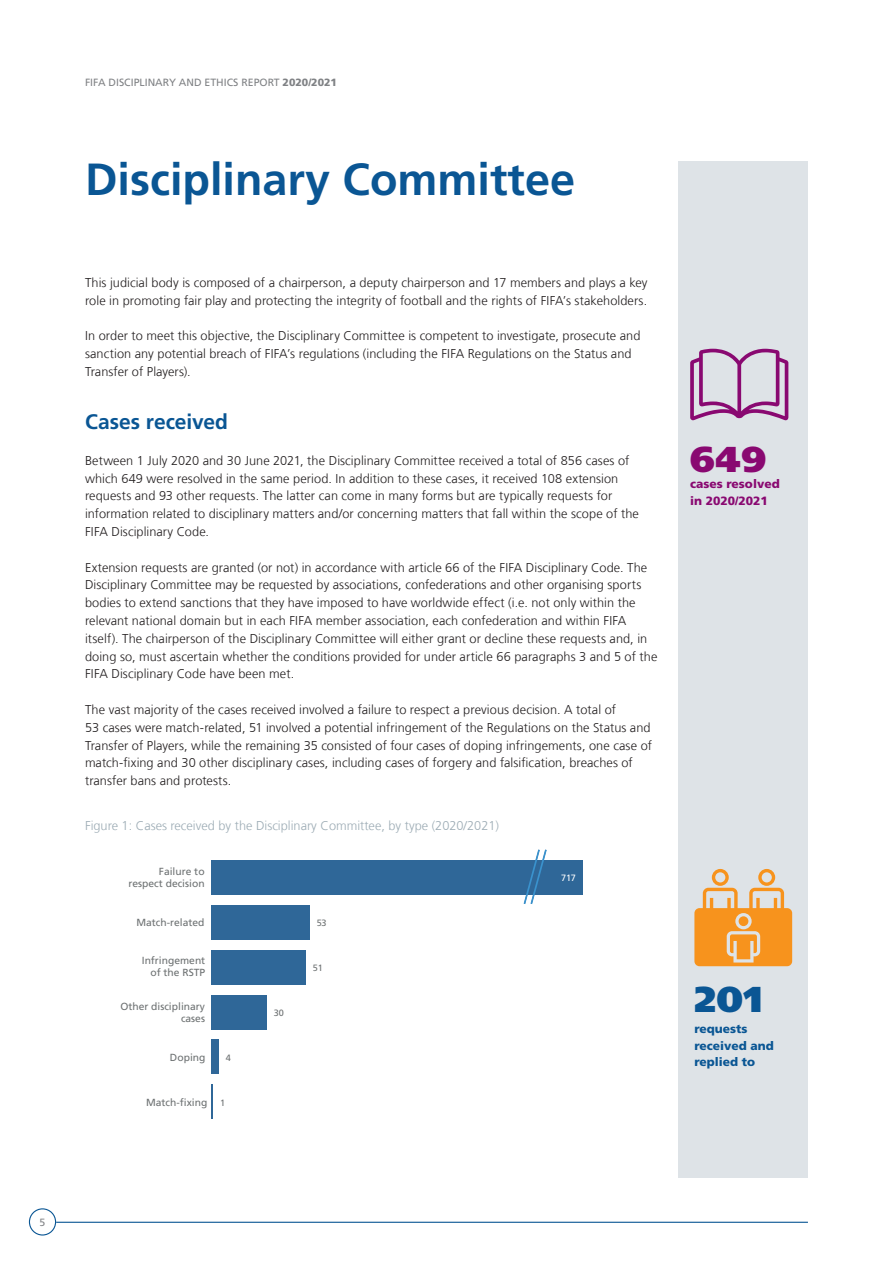
<style>
.page{position:relative;width:893px;height:1263px;background:#fff}
.page>*{position:absolute;margin:0;border:0;box-sizing:border-box;transform-origin:0 0}
.t1{font:700 45px "Frutiger LT Com";color:#0a5694}
.t2{font:900 36px "Frutiger LT Pro";color:#890971}
.t3{font:900 36px "Frutiger LT Pro";color:#0a5694}
.t4{font:700 21px "Frutiger LT Com";color:#0a5694}
.t5{font:300 12.75px/17.9px "Frutiger LT Com";letter-spacing:.005em;color:#231f20}
.t6{font:300 12.75px "Frutiger LT Com";color:#9dacb5}
.t7{font:900 12px/16.5px "Frutiger LT Pro";color:#0a5694}
.t8{font:900 12px/16.5px "Frutiger LT Pro";color:#890971}
.t9{font:10.5px "Frutiger LT Com";color:#808285}
.t10{font:10.35px/12.3px "Frutiger LT Com";color:#6d7172;text-align:right}
.t11{font:10.35px "Frutiger LT Com";color:#bcbfc0}
.t12{font:9.15px "Frutiger LT Com";color:#6d7172}
.t13{font:9.15px "Frutiger LT Com";color:#fff}
.s1{font-weight:900}
</style>
<div class="page">
<hr style="left:56px;top:1222px;width:752px;height:1px;background:#0a5694">
<div style="left:29px;top:1208px;width:27px;height:27px;border:1px solid #0a5694;border-radius:50%"></div>
<div style="left:211px;top:860px;width:372px;height:34px;background:#2f6798"></div>
<div style="left:211px;top:905px;width:99px;height:34px;background:#2f6798"></div>
<div style="left:211px;top:949px;width:95px;height:35px;background:#2f6798"></div>
<div style="left:211px;top:994px;width:56px;height:35px;background:#2f6798"></div>
<div style="left:211px;top:1039px;width:8px;height:35px;background:#2f6798"></div>
<hr style="left:211px;top:1084px;width:2px;height:35px;background:#2f6798">
<svg style="left:522px;top:849px;width:26px;height:55px"></svg>
<div style="left:679px;top:162px;width:129px;height:1016px;background:#dee3e7"></div>
<svg style="left:690px;top:349px;width:98px;height:71px"></svg>
<svg style="left:694px;top:869px;width:98px;height:97px"></svg>
<p class="t9" style="left:85px;top:76px;width:253px">FIFA DISCIPLINARY AND ETHICS REPORT <span class="s1">2020/2021</span></p>
<h1 class="t1" style="left:85px;top:152px;width:492px">Disciplinary Committee</h1>
<p class="t5" style="left:85px;top:273px;width:564px">This judicial body is composed of a chairperson, a deputy chairperson and 17 members and plays a key role in promoting fair play and protecting the integrity of football and the rights of FIFA’s stakeholders.</p>
<p class="t5" style="left:85px;top:327px;width:557px">In order to meet this objective, the Disciplinary Committee is competent to investigate, prosecute and sanction any potential breach of FIFA’s regulations (including the FIFA Regulations on the Status and<br>Transfer of Players).</p>
<h3 class="t4" style="left:85px;top:409px;width:144px">Cases received</h3>
<p class="t5" style="left:85px;top:451px;width:555px">Between 1 July 2020 and 30 June 2021, the Disciplinary Committee received a total of 856 cases of which 649 were resolved in the same period. In addition to these cases, it received 108 extension requests and 93 other requests. The latter can come in many forms but are typically requests for information related to disciplinary matters and/or concerning matters that fall within the scope of the FIFA Disciplinary Code.</p>
<p class="t5" style="left:85px;top:558px;width:574px">Extension requests are granted (or not) in accordance with article 66 of the FIFA Disciplinary Code. The Disciplinary Committee may be requested by associations, confederations and other organising sports bodies to extend sanctions that they have imposed to have worldwide effect (i.e. not only within the relevant national domain but in each FIFA member association, each confederation and within FIFA itself). The chairperson of the Disciplinary Committee will either grant or decline these requests and, in doing so, must ascertain whether the conditions provided for under article 66 paragraphs 3 and 5 of the FIFA Disciplinary Code have been met.</p>
<p class="t5" style="left:85px;top:700px;width:568px">The vast majority of the cases received involved a failure to respect a previous decision. A total of<br>53 cases were match-related, 51 involved a potential infringement of the Regulations on the Status and Transfer of Players, while the remaining 35 consisted of four cases of doping infringements, one case of match-fixing and 30 other disciplinary cases, including cases of forgery and falsification, breaches of transfer bans and protests.</p>
<p class="t11" style="left:212px;top:818px;width:317px">Cases received by the Disciplinary Committee, by type (2020/2021)</p>
<p class="t6" style="left:85px;top:818px;width:415px">Figure 1: Cases received by the Disciplinary Committee, by type (2020/2021)</p>
<p class="t10" style="left:129px;top:865px;width:78px">Failure to respect decision</p>
<p class="t10" style="left:137px;top:916px;width:70px">Match-related</p>
<p class="t10" style="left:142px;top:954px;width:65px">Infringement of the RSTP</p>
<p class="t10" style="left:120px;top:1000px;width:86px">Other disciplinary cases</p>
<p class="t10" style="left:170px;top:1051px;width:37px">Doping</p>
<p class="t10" style="left:146px;top:1096px;width:63px">Match-fixing</p>
<p class="t12" style="left:226px;top:1052px;width:7px">4</p>
<p class="t12" style="left:220px;top:1097px;width:7px">1</p>
<p class="t12" style="left:274px;top:1007px;width:12px">30</p>
<p class="t12" style="left:317px;top:917px;width:12px">53</p>
<p class="t12" style="left:313px;top:962px;width:12px">51</p>
<p class="t13" style="left:561px;top:872px;width:16px">717</p>
<h2 class="t2" style="left:690px;top:437px;width:78px">649</h2>
<p class="t8" style="left:690px;top:475px;width:91px">cases resolved in 2020/2021</p>
<h2 class="t3" style="left:694px;top:978px;width:70px">201</h2>
<p class="t7" style="left:694px;top:1020px;width:81px">requests received and replied to</p>
<p class="t9" style="left:40px;top:1215px;width:7px">5</p>
</div>
